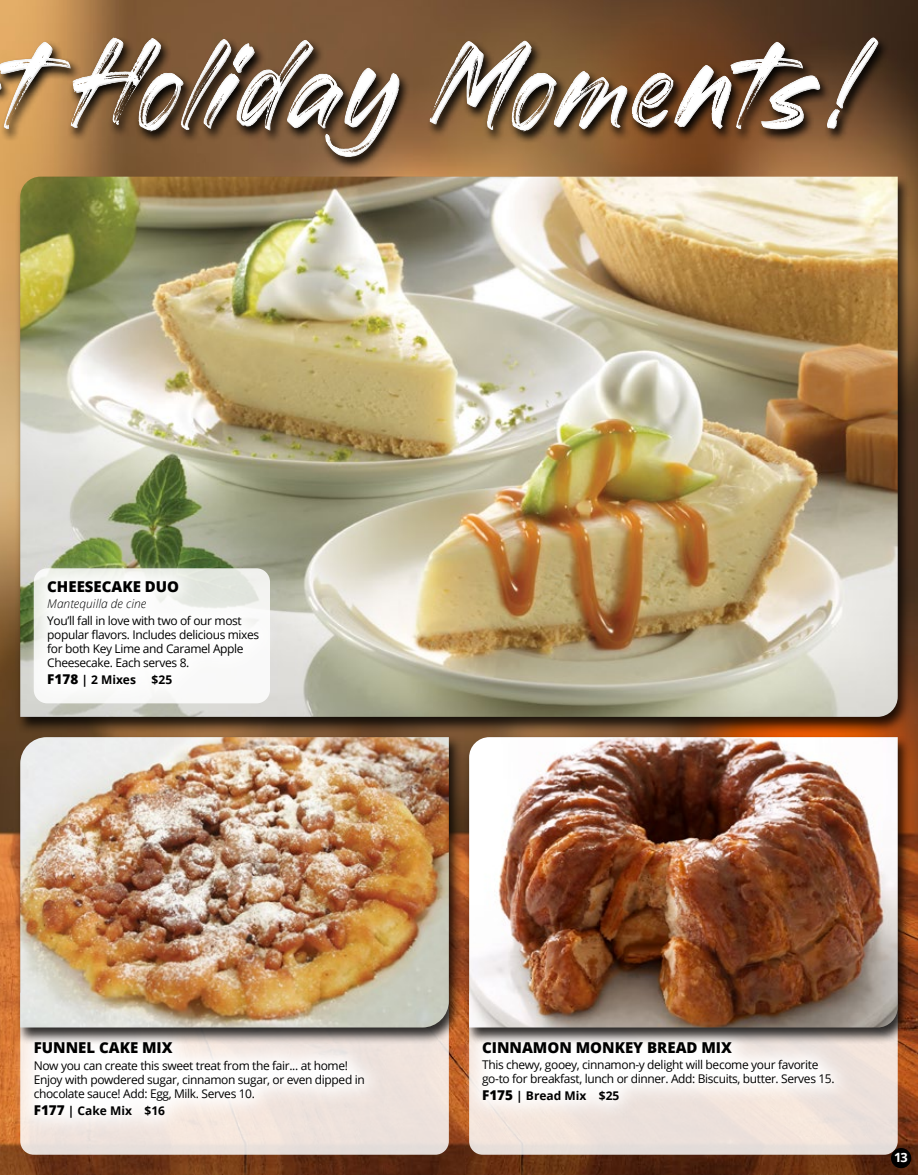
<style>
.page{position:relative;width:918px;height:1175px;background:#fff}
.page>*{position:absolute;margin:0;border:0;box-sizing:border-box;transform-origin:0 0}
.t1{font:118.5px "Thom Rodger";letter-spacing:.01em;color:#fff}
.t2{font:800 15px "Open Sans";color:#000}
.t3{font:700 12.75px "Open Sans";color:#fff}
.t4{font:12px/14.2px "Open Sans";letter-spacing:-.03em;color:#000}
.t5{font:700 12px "Open Sans";color:#000}
.t6{font:italic 300 12px "Open Sans";color:#000}
.s1{font-size:123px}
.s2{font-weight:800;font-size:13.5px}
</style>
<div class="page">
<img style="left:0;top:0;width:918px;height:1174px">
<div style="left:15px;top:175px;width:897px;height:559px;background:#000;opacity:.8"></div>
<img style="left:20px;top:177px;width:878px;height:540px">
<div style="left:0;top:36px;width:890px;height:135px;background:#000;opacity:.95"></div>
<div style="left:0;top:34px;width:881px;height:120px;background:#000;opacity:.08"></div>
<div style="left:0;top:39px;width:881px;height:120px;background:#000;opacity:.18"></div>
<svg style="left:27px;top:559px;width:253px;height:149px"></svg>
<svg style="left:20px;top:1043px;width:429px;height:111px;background:#ebe0da"></svg>
<svg style="left:13px;top:1020px;width:372px;height:118px"></svg>
<svg style="left:469px;top:1043px;width:429px;height:111px;background:#ece0da"></svg>
<svg style="left:462px;top:1019px;width:393px;height:104px"></svg>
<div style="left:15px;top:735px;width:447px;height:308px;background:#000;opacity:.8"></div>
<img style="left:20px;top:737px;width:429px;height:290px">
<div style="left:464px;top:735px;width:447px;height:308px;background:#000;opacity:.8"></div>
<img style="left:469px;top:737px;width:429px;height:290px">
<div style="left:891px;top:1148px;width:20px;height:20px;background:#000;border-radius:50%"></div>
<h1 class="t1" style="left:2px;top:30px;width:885px">t Holiday Moments<span class="s1">!</span></h1>
<p class="t2" style="left:47px;top:575px;width:133px">CHEESECAKE DUO</p>
<p class="t6" style="left:47px;top:595px;width:101px">Mantequilla de cine</p>
<p class="t4" style="left:47px;top:613px;width:214px">You’ll fall in love with two of our most popular flavors. Includes delicious mixes for both Key Lime and Caramel Apple Cheesecake. Each serves 8.</p>
<p class="t5" style="left:47px;top:671px;width:90px"><span class="s2">F178</span> | 2 Mixes</p>
<p class="t5" style="left:152px;top:671px;width:22px">$25</p>
<p class="t2" style="left:34px;top:1036px;width:140px">FUNNEL CAKE MIX</p>
<p class="t4" style="left:34px;top:1057px;width:333px">Now you can create this sweet treat from the fair... at home!<br>Enjoy with powdered sugar, cinnamon sugar, or even dipped in chocolate sauce! Add: Egg, Milk. Serves 10.</p>
<p class="t5" style="left:34px;top:1101px;width:133px"><span class="s2">F177</span> | Cake Mix $16</p>
<p class="t2" style="left:482px;top:1035px;width:251px">CINNAMON MONKEY BREAD MIX</p>
<p class="t4" style="left:482px;top:1057px;width:354px">This chewy, gooey, cinnamon-y delight will become your favorite go-to for breakfast, lunch or dinner. Add: Biscuits, butter. Serves 15.</p>
<p class="t5" style="left:482px;top:1087px;width:139px"><span class="s2">F175</span> | Bread Mix $25</p>
<p class="t3" style="left:894px;top:1148px;width:15px">13</p>
</div>
